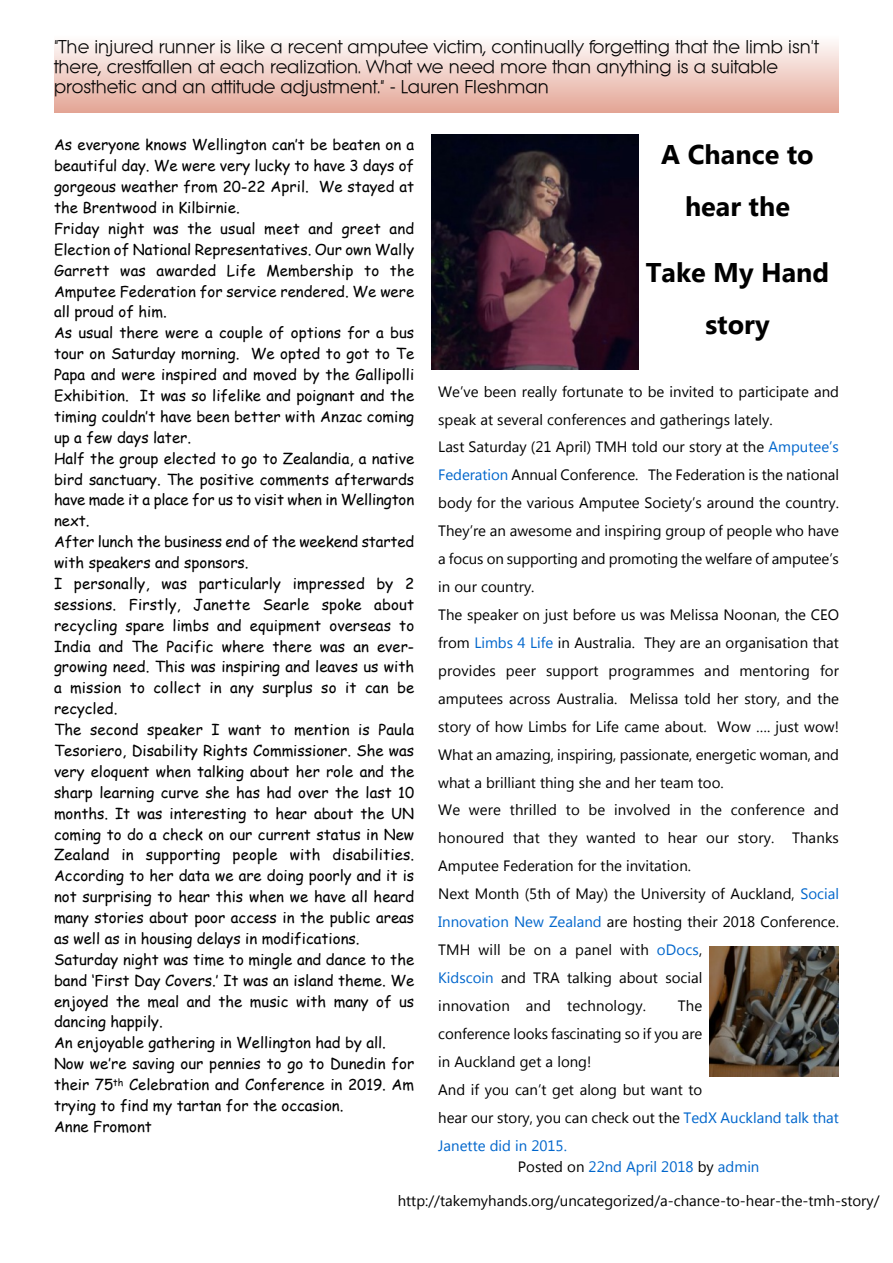
<style>
.page{position:relative;width:893px;height:1263px;background:#fff}
.page>*{position:absolute;margin:0;border:0;box-sizing:border-box;transform-origin:0 0}
.t1{font:700 27px/51.4px "Myanmar Text";color:#000;text-align:center}
.t2{font:18px/20.4px "Beatnik SF";color:#000}
.t3{font:15px/20.9px "Comic Sans MS";color:#000}
.t4{font:15px/27.9px "Myanmar Text";color:#000}
.t5{font:15px "Myanmar Text";color:#06c}
.s1{color:#06c}
.s2{color:#000}
</style>
<div class="page">
<img style="left:431px;top:135px;width:208px;height:234px">
<img style="left:709px;top:946px;width:130px;height:130px">
<div style="left:54px;top:35px;width:785px;height:77px;background:linear-gradient(to bottom,#fffefe,#e3a595)"></div>
<p class="t2" style="left:54px;top:36px;width:766px">"The injured runner is like a recent amputee victim, continually forgetting that the limb isn't there, crestfallen at each realization. What we need more than anything is a suitable prosthetic and an attitude adjustment." - Lauren Fleshman</p>
<p class="t3" style="left:54px;top:136px;width:362px">As everyone knows Wellington can’t be beaten on a beautiful day. We were very lucky to have 3 days of gorgeous weather from 20-22 April. We stayed at the Brentwood in Kilbirnie.<br>Friday night was the usual meet and greet and Election of National Representatives. Our own Wally Garrett was awarded Life Membership to the Amputee Federation for service rendered. We were all proud of him.<br>As usual there were a couple of options for a bus tour on Saturday morning. We opted to got to Te Papa and were inspired and moved by the Gallipolli Exhibition. It was so lifelike and poignant and the timing couldn’t have been better with Anzac coming up a few days later.<br>Half the group elected to go to Zealandia, a native bird sanctuary. The positive comments afterwards have made it a place for us to visit when in Wellington next.<br>After lunch the business end of the weekend started with speakers and sponsors.<br>I personally, was particularly impressed by 2 sessions. Firstly, Janette Searle spoke about recycling spare limbs and equipment overseas to India and The Pacific where there was an ever&shy;growing need. This was inspiring and leaves us with a mission to collect in any surplus so it can be recycled.<br>The second speaker I want to mention is Paula Tesoriero, Disability Rights Commissioner. She was very eloquent when talking about her role and the sharp learning curve she has had over the last 10 months. It was interesting to hear about the UN coming to do a check on our current status in New Zealand in supporting people with disabilities.<br>According to her data we are doing poorly and it is not surprising to hear this when we have all heard many stories about poor access in the public areas as well as in housing delays in modifications.<br>Saturday night was time to mingle and dance to the band ‘First Day Covers.’ It was an island theme. We enjoyed the meal and the music with many of us dancing happily.<br>An enjoyable gathering in Wellington had by all.<br>Now we’re saving our pennies to go to Dunedin for their 75<sup>th</sup> Celebration and Conference in 2019. Am trying to find my tartan for the occasion.<br>Anne Fromont</p>
<h1 class="t1" style="left:661px;top:133px;width:154px">A Chance to hear the</h1>
<h1 class="t1" style="left:646px;top:251px;width:185px">Take My Hand story</h1>
<p class="t4" style="left:438px;top:380px;width:402px">We’ve been really fortunate to be invited to participate and speak at several conferences and gatherings lately.<br>Last Saturday (21 April) TMH told our story at the <span class="s1">Amputee’s Federation</span> Annual Conference. The Federation is the national body for the various Amputee Society’s around the country.<br>They’re an awesome and inspiring group of people who have a focus on supporting and promoting the welfare of amputee’s in our country.<br>The speaker on just before us was Melissa Noonan, the CEO from <span class="s1">Limbs 4 Life</span> in Australia. They are an organisation that provides peer support programmes and mentoring for amputees across Australia. Melissa told her story, and the story of how Limbs for Life came about. Wow …. just wow!<br>What an amazing, inspiring, passionate, energetic woman, and what a brilliant thing she and her team too.<br>We were thrilled to be involved in the conference and honoured that they wanted to hear our story. Thanks Amputee Federation for the invitation.<br>Next Month (5th of May) the University of Auckland, <span class="s1">Social Innovation New Zealand</span> are hosting their 2018 Conference.<br>TMH will be on a panel with <span class="s1">oDocs</span>,<br><span class="s1">Kidscoin</span> and TRA talking about social<br>innovation and technology.</p>
<p class="t4" style="left:438px;top:994px;width:402px;text-indent:240px">The<br>conference looks fascinating so if you are<br>in Auckland get a long!<br>And if you can’t get along but want to<br>hear our story, you can check out the <span class="s1">TedX Auckland talk that<br>Janette did in 2015.</span></p>
<p class="t5" style="left:518px;top:1162px;width:243px"><span class="s2">Posted on</span> 22nd April 2018 <span class="s2">by</span> admin</p>
<p class="t4" style="left:398px;top:1189px;width:483px">http://takemyhands.org/uncategorized/a-chance-to-hear-the-tmh-story/</p>
</div>
